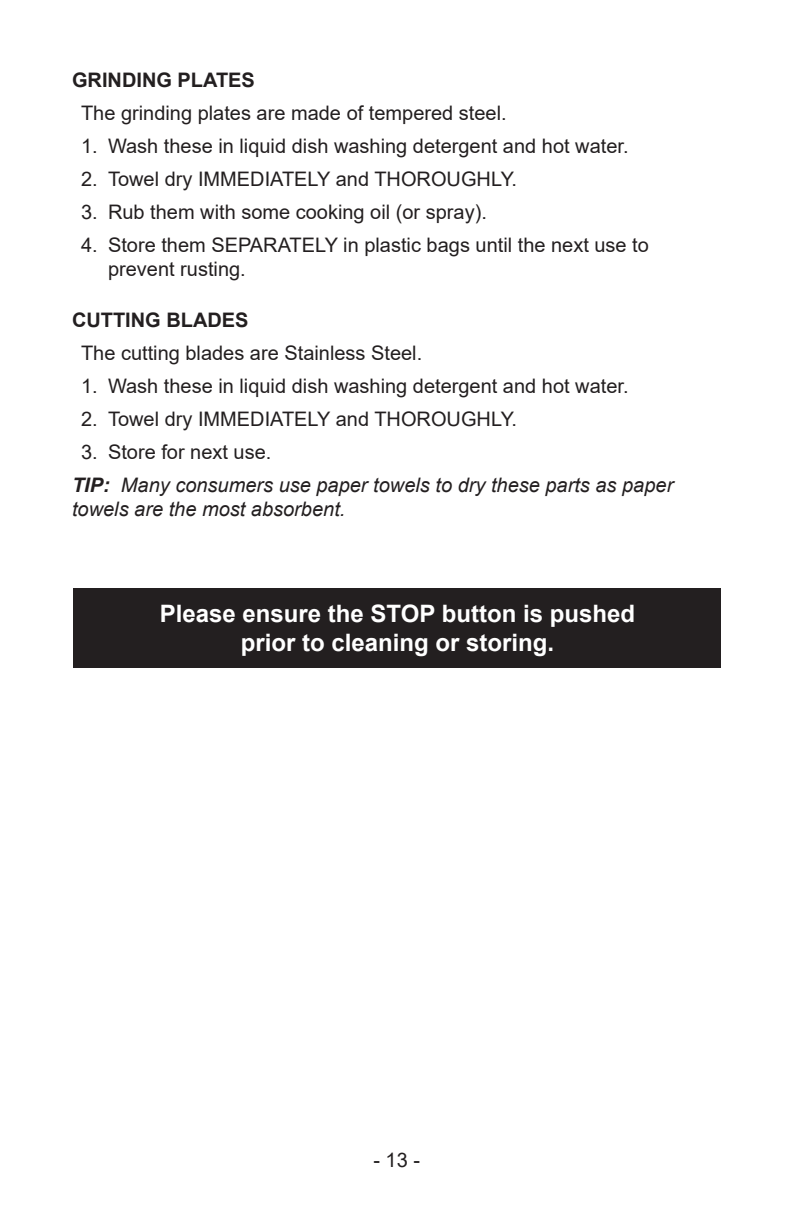
<style>
.page{position:relative;width:792px;height:1224px;background:#fff}
.page>*{position:absolute;margin:0;border:0;box-sizing:border-box;transform-origin:0 0}
.t1{font:700 24px/28.8px "Arial";color:#fff;text-align:center}
.t2{font:20px/24px "Arial";color:#231f20}
.t3{font:italic 20px/24px "Arial";color:#231f20}
.t4{font:700 20px "Arial";color:#231f20}
.s1{font-weight:700}
</style>
<div class="page">
<div style="left:73px;top:589px;width:648px;height:79px;background:#231f20"></div>
<p class="t4" style="left:72px;top:65px;width:184px">GRINDING PLATES</p>
<p class="t2" style="left:81px;top:100px;width:427px">The grinding plates are made of tempered steel.</p>
<p class="t2" style="left:81px;top:133px;width:549px">1. Wash these in liquid dish washing detergent and hot water.</p>
<p class="t2" style="left:81px;top:166px;width:438px">2. Towel dry IMMEDIATELY and THOROUGHLY.</p>
<p class="t2" style="left:81px;top:199px;width:407px">3. Rub them with some cooking oil (or spray).</p>
<p class="t2" style="left:108px;top:232px;width:543px;text-indent:-27px">4. Store them SEPARATELY in plastic bags until the next use to prevent rusting.</p>
<p class="t4" style="left:72px;top:305px;width:178px">CUTTING BLADES</p>
<p class="t2" style="left:81px;top:340px;width:343px">The cutting blades are Stainless Steel.</p>
<p class="t2" style="left:81px;top:373px;width:549px">1. Wash these in liquid dish washing detergent and hot water.</p>
<p class="t2" style="left:81px;top:406px;width:438px">2. Towel dry IMMEDIATELY and THOROUGHLY.</p>
<p class="t2" style="left:81px;top:439px;width:192px">3. Store for next use.</p>
<p class="t3" style="left:72px;top:473px;width:603px"><span class="s1">TIP:</span> Many consumers use paper towels to dry these parts as paper towels are the most absorbent.</p>
<p class="t1" style="left:160px;top:600px;width:477px">Please ensure the STOP button is pushed prior to cleaning or storing.</p>
<p class="t2" style="left:373px;top:1147px;width:48px">- 13 -</p>
</div>
